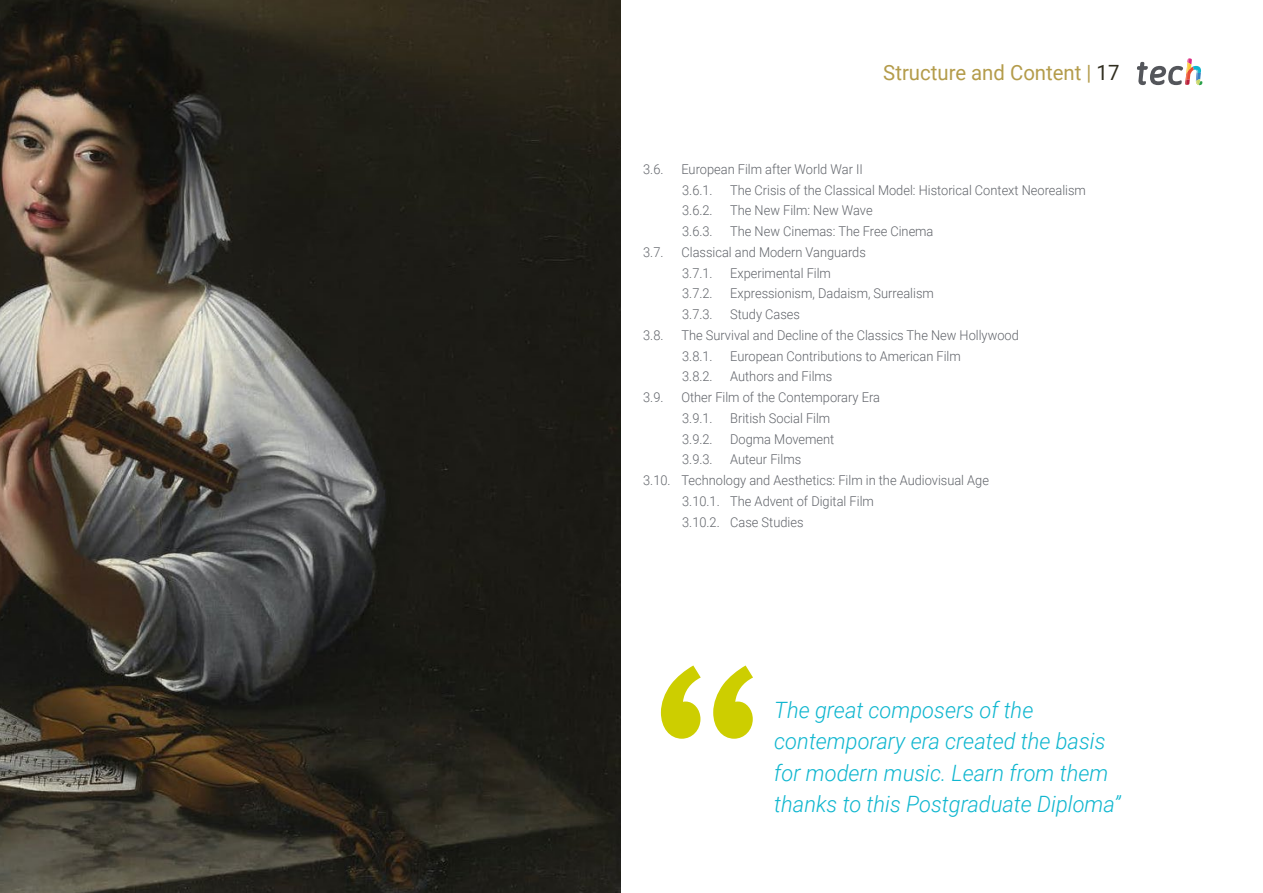
<style>
.page{position:relative;width:1263px;height:893px;background:#fff}
.page>*{position:absolute;margin:0;border:0;box-sizing:border-box;transform-origin:0 0}
.t1{font:italic 300 22.5px/31.5px "Roboto";color:#0fb6cf}
.t2{font:21px "Roboto";color:#b49c4b}
.t3{font:300 13.5px/20.7px "Roboto";color:#61646a;scale:.95 1}
.s1{color:#312e20}
</style>
<div class="page">
<img style="left:0;top:0;width:621px;height:893px">
<svg style="left:661px;top:665px;width:92px;height:74px"></svg>
<svg style="left:1137px;top:58px;width:65px;height:28px"></svg>
<h2 class="t2" style="left:883px;top:57px;width:238px">Structure and Content | <span class="s1">17</span></h2>
<p class="t3" style="left:643px;top:158px;width:23px">3.6.</p>
<p class="t3" style="left:681px;top:158px;width:192px">European Film after World War II<br>3.6.1.</p>
<p class="t3" style="left:730px;top:179px;width:376px">The Crisis of the Classical Model: Historical Context Neorealism</p>
<p class="t3" style="left:682px;top:200px;width:34px">3.6.2.</p>
<p class="t3" style="left:730px;top:200px;width:151px">The New Film: New Wave</p>
<p class="t3" style="left:682px;top:220px;width:34px">3.6.3.</p>
<p class="t3" style="left:730px;top:220px;width:216px">The New Cinemas: The Free Cinema</p>
<p class="t3" style="left:643px;top:241px;width:23px">3.7.</p>
<p class="t3" style="left:681px;top:241px;width:196px">Classical and Modern Vanguards<br>3.7.1.</p>
<p class="t3" style="left:730px;top:262px;width:108px">Experimental Film</p>
<p class="t3" style="left:682px;top:283px;width:34px">3.7.2.</p>
<p class="t3" style="left:730px;top:283px;width:216px">Expressionism, Dadaism, Surrealism</p>
<p class="t3" style="left:682px;top:303px;width:34px">3.7.3.</p>
<p class="t3" style="left:730px;top:303px;width:75px">Study Cases</p>
<p class="t3" style="left:643px;top:324px;width:23px">3.8.</p>
<p class="t3" style="left:681px;top:324px;width:357px">The Survival and Decline of the Classics The New Hollywood<br>3.8.1.</p>
<p class="t3" style="left:730px;top:345px;width:244px">European Contributions to American Film</p>
<p class="t3" style="left:682px;top:366px;width:34px">3.8.2.</p>
<p class="t3" style="left:730px;top:366px;width:109px">Authors and Films</p>
<p class="t3" style="left:643px;top:386px;width:23px">3.9.</p>
<p class="t3" style="left:681px;top:386px;width:210px">Other Film of the Contemporary Era<br>3.9.1.</p>
<p class="t3" style="left:730px;top:407px;width:107px">British Social Film</p>
<p class="t3" style="left:682px;top:428px;width:34px">3.9.2.</p>
<p class="t3" style="left:730px;top:428px;width:111px">Dogma Movement</p>
<p class="t3" style="left:682px;top:449px;width:34px">3.9.3.</p>
<p class="t3" style="left:730px;top:449px;width:76px">Auteur Films</p>
<p class="t3" style="left:643px;top:469px;width:366px">3.10. Technology and Aesthetics: Film in the Audiovisual Age</p>
<p class="t3" style="left:682px;top:490px;width:203px">3.10.1. The Advent of Digital Film</p>
<p class="t3" style="left:682px;top:511px;width:129px">3.10.2. Case Studies</p>
<h1 class="t1" style="left:774px;top:693px;width:348px">The great composers of the contemporary era created the basis for modern music. Learn from them thanks to this Postgraduate Diploma”</h1>
</div>
